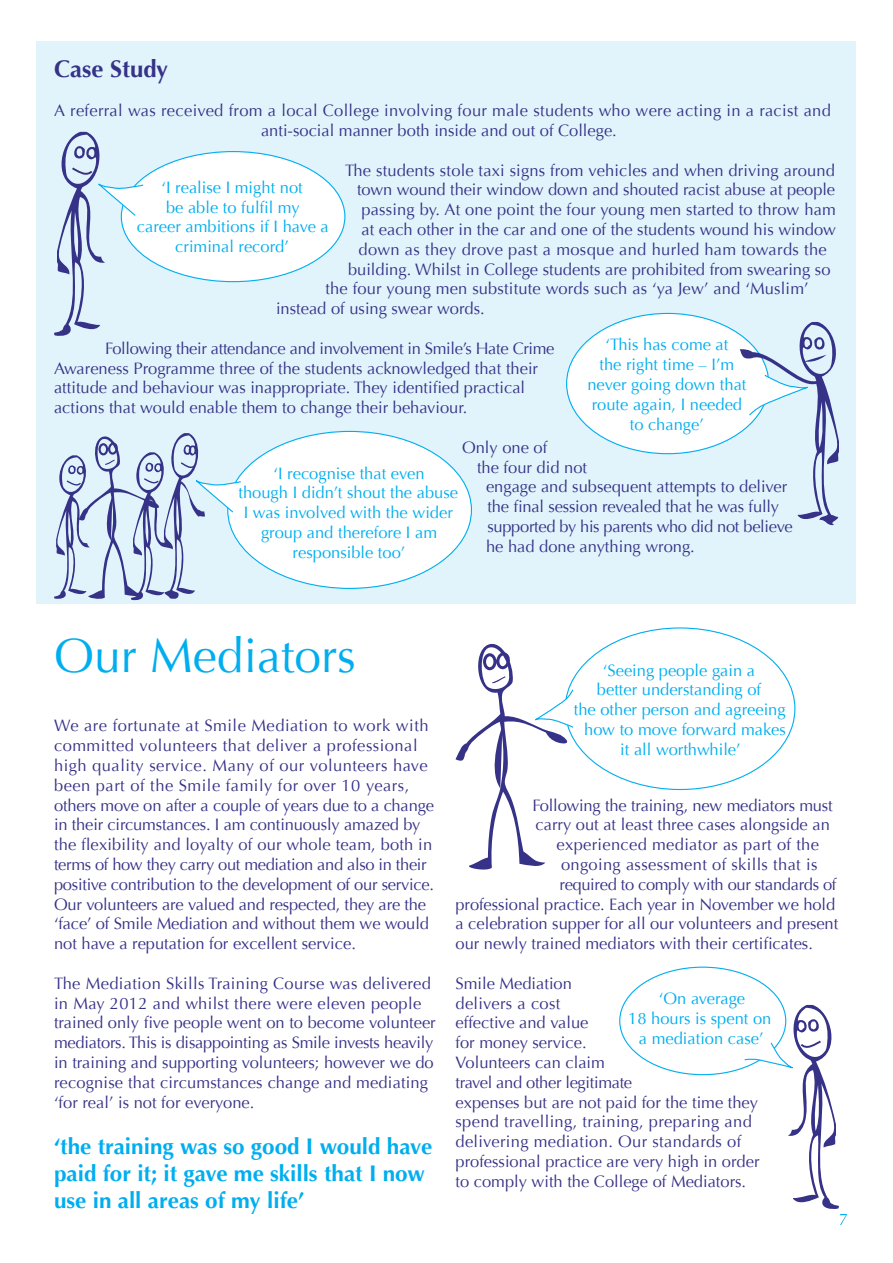
<style>
.page{position:relative;width:893px;height:1263px;background:#fff}
.page>*{position:absolute;margin:0;border:0;box-sizing:border-box;transform-origin:0 0}
.t1{font:48px "Optima";color:#00aeef}
.t2{font:700 24px "Optima";color:#363287}
.t3{font:700 22.5px/27px "Optima";color:#00aeef}
.t4{font:16.5px/19.8px "Optima";color:#363287}
.t5{font:16.5px/19.8px "Optima";color:#00aeef;text-align:center}
.t6{font:16.5px/19.8px "Optima";letter-spacing:.02em;color:#363287}
.t7{font:16.5px "Optima";letter-spacing:-.02em;color:#363287}
.t8{font:16.5px/19.8px "Optima";letter-spacing:.03em;color:#363287}
</style>
<div class="page">
<div style="left:37px;top:41px;width:819px;height:562px;background:#e1f4fc"></div>
<svg style="left:455px;top:627px;width:341px;height:243px"></svg>
<svg style="left:54px;top:132px;width:292px;height:204px"></svg>
<svg style="left:566px;top:312px;width:273px;height:214px"></svg>
<svg style="left:54px;top:430px;width:418px;height:171px"></svg>
<svg style="left:619px;top:966px;width:228px;height:259px"></svg>
<p class="t2" style="left:54px;top:54px;width:116px">Case Study</p>
<p class="t6" style="left:54px;top:101px;width:778px">A referral was received from a local College involving four male students who were acting in a racist and</p>
<p class="t4" style="left:261px;top:121px;width:357px">anti-social manner both inside and out of College.</p>
<p class="t4" style="left:345px;top:160px;width:491px">The students stole taxi signs from vehicles and when driving around</p>
<p class="t4" style="left:357px;top:180px;width:480px">town wound their window down and shouted racist abuse at people</p>
<p class="t4" style="left:362px;top:200px;width:476px">passing by. At one point the four young men started to throw ham</p>
<p class="t4" style="left:362px;top:220px;width:476px">at each other in the car and one of the students wound his window</p>
<p class="t6" style="left:358px;top:240px;width:470px">down as they drove past a mosque and hurled ham towards the</p>
<p class="t4" style="left:348px;top:259px;width:484px">building. Whilst in College students are prohibited from swearing so</p>
<p class="t4" style="left:326px;top:279px;width:485px">the four young men substitute words such as ‘ya Jew’ and ‘Muslim’</p>
<p class="t4" style="left:276px;top:299px;width:210px">instead of using swear words.</p>
<p class="t7" style="left:105px;top:339px;width:451px">Following their attendance and involvement in Smile’s Hate Crime</p>
<p class="t4" style="left:54px;top:358px;width:486px">Awareness Programme three of the students acknowledged that their</p>
<p class="t4" style="left:54px;top:378px;width:473px">attitude and behaviour was inappropriate. They identified practical</p>
<p class="t4" style="left:54px;top:398px;width:415px">actions that would enable them to change their behaviour.</p>
<p class="t4" style="left:462px;top:438px;width:87px">Only one of</p>
<p class="t4" style="left:477px;top:457px;width:112px">the four did not</p>
<p class="t4" style="left:486px;top:477px;width:303px">engage and subsequent attempts to deliver</p>
<p class="t4" style="left:488px;top:497px;width:293px">the final session revealed that he was fully</p>
<p class="t7" style="left:488px;top:517px;width:307px">supported by his parents who did not believe</p>
<p class="t4" style="left:486px;top:537px;width:210px">he had done anything wrong.</p>
<p class="t5" style="left:162px;top:178px;width:143px">‘I realise I might not</p>
<p class="t5" style="left:166px;top:197px;width:135px">be able to fulfil my</p>
<p class="t5" style="left:137px;top:217px;width:193px">career ambitions if I have a criminal record’</p>
<p class="t5" style="left:599px;top:335px;width:136px">‘This has come at the right time – I’m</p>
<p class="t5" style="left:587px;top:375px;width:161px;text-align:left">never going down that route again, I needed</p>
<p class="t5" style="left:630px;top:414px;width:75px">to change’</p>
<p class="t5" style="left:239px;top:463px;width:221px">‘I recognise that even<br>though I didn’t shout the abuse<br>I was involved with the wider group and therefore I am</p>
<p class="t5" style="left:293px;top:543px;width:114px">responsible too’</p>
<p class="t1" style="left:54px;top:628px;width:303px">Our Mediators</p>
<p class="t8" style="left:54px;top:716px;width:376px">We are fortunate at Smile Mediation to work with committed volunteers that deliver a professional</p>
<p class="t8" style="left:54px;top:756px;width:375px">high quality service. Many of our volunteers have</p>
<p class="t8" style="left:54px;top:775px;width:357px">been part of the Smile family for over 10 years,</p>
<p class="t4" style="left:54px;top:795px;width:381px">others move on after a couple of years due to a change</p>
<p class="t4" style="left:54px;top:815px;width:368px">in their circumstances. I am continuously amazed by</p>
<p class="t4" style="left:54px;top:835px;width:380px">the flexibility and loyalty of our whole team, both in</p>
<p class="t7" style="left:54px;top:855px;width:374px">terms of how they carry out mediation and also in their</p>
<p class="t4" style="left:54px;top:874px;width:382px">positive contribution to the development of our service.<br>Our volunteers are valued and respected, they are the ‘face’ of Smile Mediation and without them we would not have a reputation for excellent service.</p>
<p class="t6" style="left:54px;top:973px;width:378px">The Mediation Skills Training Course was delivered</p>
<p class="t4" style="left:54px;top:993px;width:383px">in May 2012 and whilst there were eleven people trained only five people went on to become volunteer mediators. This is disappointing as Smile invests heavily in training and supporting volunteers; however we do recognise that circumstances change and mediating ‘for real’ is not for everyone.</p>
<p class="t3" style="left:54px;top:1133px;width:380px">‘the training was so good I would have paid for it; it gave me skills that I now use in all areas of my life’</p>
<p class="t5" style="left:603px;top:660px;width:154px">‘Seeing people gain a</p>
<p class="t5" style="left:597px;top:680px;width:166px">better understanding of</p>
<p class="t5" style="left:574px;top:700px;width:214px;text-align:right">the other person and agreeing how to move forward makes</p>
<p class="t5" style="left:620px;top:739px;width:122px">it all worthwhile’</p>
<p class="t4" style="left:532px;top:795px;width:302px">Following the training, new mediators must</p>
<p class="t4" style="left:536px;top:815px;width:296px">carry out at least three cases alongside an</p>
<p class="t6" style="left:556px;top:835px;width:264px">experienced mediator as part of the ongoing assessment of skills that is</p>
<p class="t7" style="left:560px;top:874px;width:278px">required to comply with our standards of</p>
<p class="t4" style="left:455px;top:894px;width:381px">professional practice. Each year in November we hold</p>
<p class="t4" style="left:455px;top:914px;width:384px">a celebration supper for all our volunteers and present</p>
<p class="t4" style="left:455px;top:934px;width:359px">our newly trained mediators with their certificates.</p>
<p class="t4" style="left:455px;top:973px;width:118px">Smile Mediation</p>
<p class="t6" style="left:455px;top:993px;width:106px">delivers a cost</p>
<p class="t4" style="left:455px;top:1013px;width:306px">effective and value<br>for money service.<br>Volunteers can claim<br>travel and other legitimate<br>expenses but are not paid for the time they spend travelling, training, preparing and delivering mediation. Our standards of professional practice are very high in order to comply with the College of Mediators.</p>
<p class="t5" style="left:659px;top:989px;width:88px">‘On average</p>
<p class="t5" style="left:628px;top:1009px;width:145px">18 hours is spent on a mediation case’</p>
</div>
